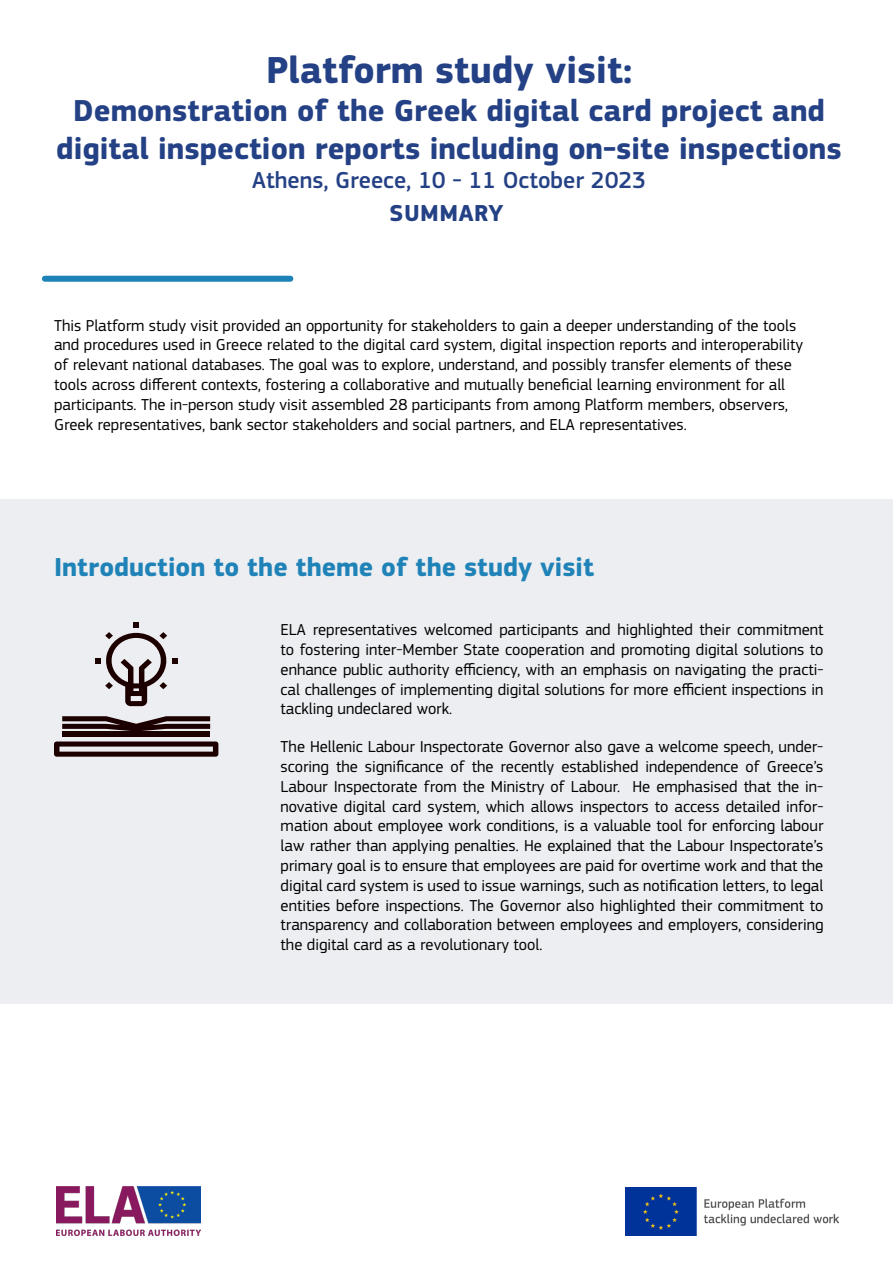
<style>
.page{position:relative;width:893px;height:1263px;background:#fff}
.page>*{position:absolute;margin:0;border:0;box-sizing:border-box;transform-origin:0 0}
.t1{font:700 39px "EC Square Sans Pro";color:#244185}
.t2{font:700 31.5px/37.8px "EC Square Sans Pro";color:#244185;text-align:center}
.t3{font:700 27px "EC Square Sans Pro";color:#2083b8}
.t4{font:500 24px "EC Square Sans Pro";color:#244185}
.t5{font:700 24px "EC Square Sans Pro";letter-spacing:.02em;color:#244185}
.t6{font:16.5px/19.8px "EC Square Sans Pro";color:#000;text-align:justify}
</style>
<div class="page">
<div style="left:0;top:499px;width:893px;height:504px;background:#edeef1"></div>
<div style="left:45px;top:276px;width:245px;height:6px;background:#1c82b7"></div>
<svg style="left:95px;top:623px;width:82px;height:83px"></svg>
<svg style="left:54px;top:741px;width:164px;height:16px"></svg>
<svg style="left:62px;top:716px;width:148px;height:15px"></svg>
<div style="left:62px;top:731px;width:148px;height:5px;background:#1c0000"></div>
<img style="left:626px;top:1187px;width:212px;height:48px">
<img style="left:57px;top:1186px;width:144px;height:50px">
<h1 class="t1" style="left:266px;top:47px;width:368px">Platform study visit:</h1>
<h2 class="t2" style="left:56px;top:93px;width:787px">Demonstration of the Greek digital card project and digital inspection reports including on-site inspections</h2>
<h3 class="t4" style="left:252px;top:166px;width:395px">Athens, Greece, 10 - 11 October 2023</h3>
<h3 class="t5" style="left:390px;top:199px;width:115px">SUMMARY</h3>
<p class="t6" style="left:54px;top:315px;width:751px;text-align:left">This Platform study visit provided an opportunity for stakeholders to gain a deeper understanding of the tools and procedures used in Greece related to the digital card system, digital inspection reports and interoperability of relevant national databases. The goal was to explore, understand, and possibly transfer elements of these tools across different contexts, fostering a collaborative and mutually beneficial learning environment for all participants. The in-person study visit assembled 28 participants from among Platform members, observers, Greek representatives, bank sector stakeholders and social partners, and ELA representatives.</p>
<h3 class="t3" style="left:54px;top:551px;width:542px">Introduction to the theme of the study visit</h3>
<p class="t6" style="left:281px;top:620px;width:544px">ELA representatives welcomed participants and highlighted their commitment to fostering inter-Member State cooperation and promoting digital solutions to enhance public authority efficiency, with an emphasis on navigating the practi&shy;cal challenges of implementing digital solutions for more efficient inspections in tackling undeclared work.</p>
<p class="t6" style="left:281px;top:737px;width:544px">The Hellenic Labour Inspectorate Governor also gave a welcome speech, under&shy;scoring the significance of the recently established independence of Greece’s Labour Inspectorate from the Ministry of Labour. He emphasised that the in&shy;novative digital card system, which allows inspectors to access detailed infor&shy;mation about employee work conditions, is a valuable tool for enforcing labour law rather than applying penalties. He explained that the Labour Inspectorate’s primary goal is to ensure that employees are paid for overtime work and that the digital card system is used to issue warnings, such as notification letters, to legal entities before inspections. The Governor also highlighted their commitment to transparency and collaboration between employees and employers, considering the digital card as a revolutionary tool.</p>
</div>
